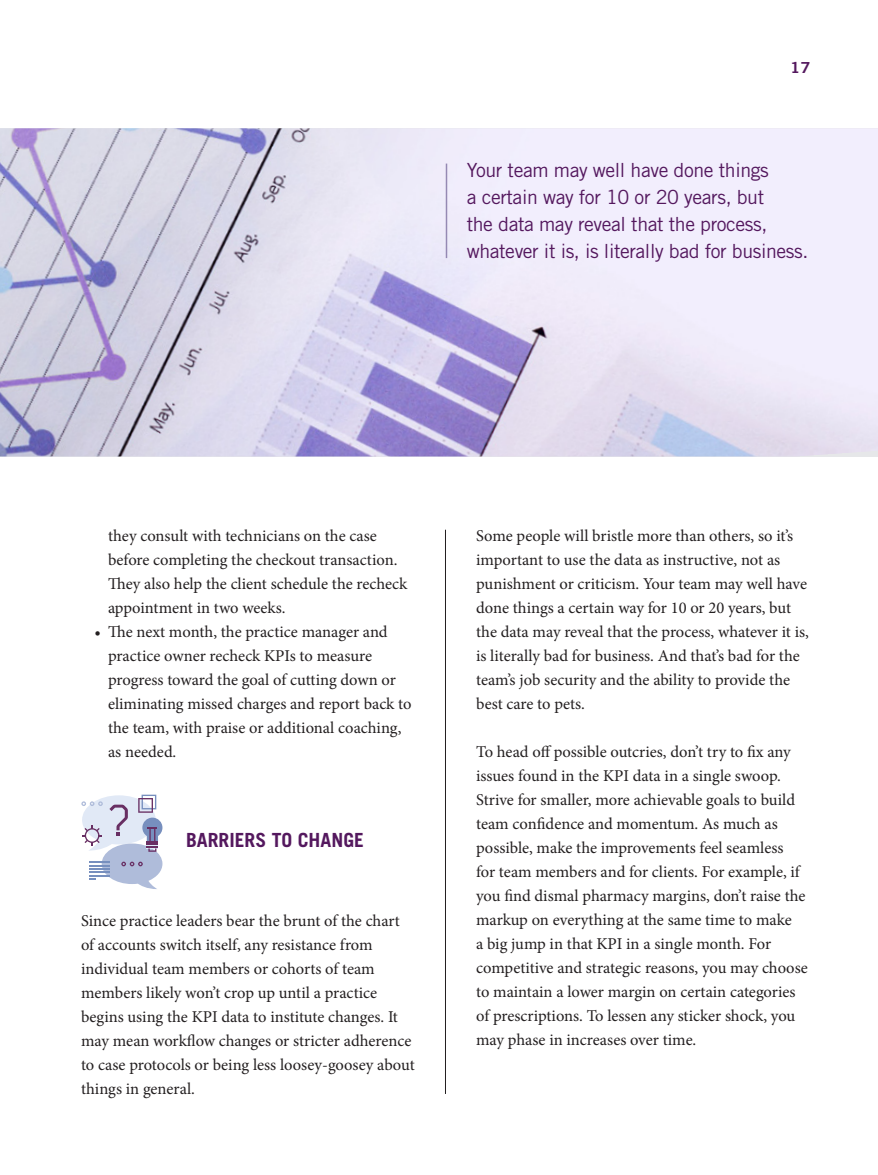
<style>
.page{position:relative;width:878px;height:1175px;background:#fff}
.page>*{position:absolute;margin:0;border:0;box-sizing:border-box;transform-origin:0 0}
.t1{font:19.5px/27px "Trade Gothic";letter-spacing:-.02em;color:#54185e}
.t2{font:700 19.5px "Trade Gothic";color:#54185e}
.t3{font:16.5px/24px "Minion Pro";letter-spacing:-.005em;color:#231f20}
.t4{font:15.15px "Trade Gothic Bold Two";color:#54185e;scale:1.09 1}
</style>
<div class="page">
<svg style="left:81px;top:794px;width:81px;height:95px"></svg>
<img style="left:0;top:128px;width:878px;height:328px">
<hr style="left:446px;top:164px;width:1px;height:94px;background:#9589b3">
<hr style="left:445px;top:530px;width:1px;height:564px;background:#231f20">
<p class="t4" style="left:790px;top:58px;width:20px">17</p>
<p class="t1" style="left:466px;top:156px;width:343px">Your team may well have done things<br>a certain way for 10 or 20 years, but<br>the data may reveal that the process, whatever it is, is literally bad for business.</p>
<p class="t3" style="left:108px;top:524px;width:301px">they consult with technicians on the case before completing the checkout transaction.<br>They also help the client schedule the recheck appointment in two weeks.</p>
<p class="t3" style="left:108px;top:620px;width:305px;text-indent:-13px">• The next month, the practice manager and practice owner recheck KPIs to measure progress toward the goal of cutting down or eliminating missed charges and report back to the team, with praise or additional coaching, as needed.</p>
<p class="t2" style="left:186px;top:827px;width:179px">BARRIERS TO CHANGE</p>
<p class="t3" style="left:81px;top:908px;width:335px">Since practice leaders bear the brunt of the chart of accounts switch itself, any resistance from individual team members or cohorts of team members likely won’t crop up until a practice begins using the KPI data to institute changes. It may mean workflow changes or stricter adherence to case protocols or being less loosey-goosey about things in general.</p>
<p class="t3" style="left:476px;top:524px;width:334px">Some people will bristle more than others, so it’s important to use the data as instructive, not as punishment or criticism. Your team may well have done things a certain way for 10 or 20 years, but the data may reveal that the process, whatever it is, is literally bad for business. And that’s bad for the team’s job security and the ability to provide the best care to pets.</p>
<p class="t3" style="left:476px;top:740px;width:333px">To head off possible outcries, don’t try to fix any issues found in the KPI data in a single swoop.<br>Strive for smaller, more achievable goals to build team confidence and momentum. As much as possible, make the improvements feel seamless<br>for team members and for clients. For example, if you find dismal pharmacy margins, don’t raise the markup on everything at the same time to make<br>a big jump in that KPI in a single month. For competitive and strategic reasons, you may choose to maintain a lower margin on certain categories of prescriptions. To lessen any sticker shock, you may phase in increases over time.</p>
</div>
